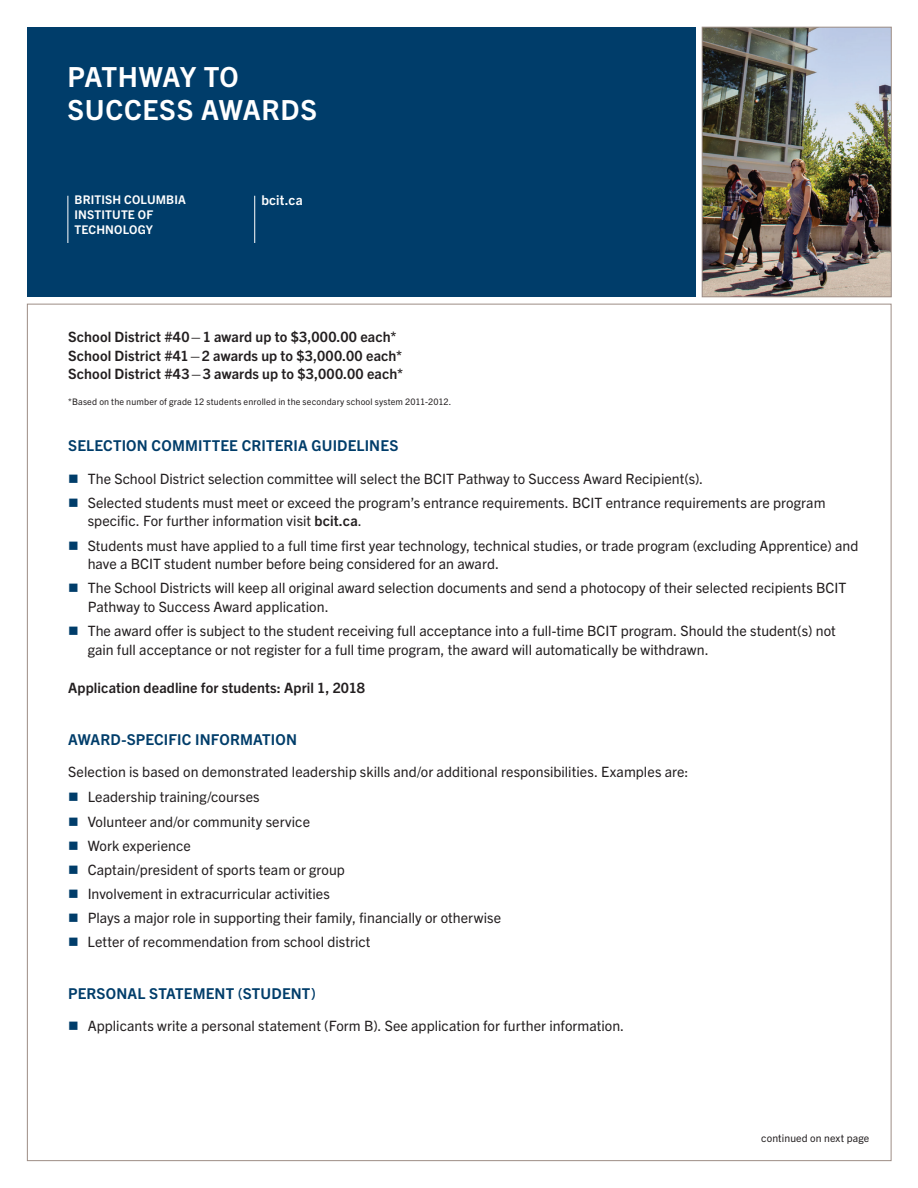
<style>
.page{position:relative;width:918px;height:1188px;background:#fff}
.page>*{position:absolute;margin:0;border:0;box-sizing:border-box;transform-origin:0 0}
.t1{font:700 27.75px/33px "Trade Gothic Next LT Pro";letter-spacing:.025em;color:#fff}
.t2{font:700 15px "Trade Gothic Next LT Pro";letter-spacing:.01em;color:#003d6a}
.t3{font:14.25px/24.2px "Trade Gothic Next LT Pro";letter-spacing:.005em;color:#231f20}
.t4{font:700 14.25px/18.8px "Trade Gothic Next LT Pro";letter-spacing:.005em;color:#231f20}
.t5{font:700 13.5px "Trade Gothic Next LT Pro";letter-spacing:.015em;color:#fff}
.t6{font:700 12px/15px "Trade Gothic Next LT Pro";letter-spacing:.015em;color:#fff}
.t7{font:10.5px "Trade Gothic Next LT Pro";letter-spacing:.015em;color:#231f20}
.t8{font:9px "Trade Gothic Next LT Pro";letter-spacing:.02em;color:#231f20}
.s1{font-weight:700}
</style>
<div class="page">
<div style="left:27px;top:27px;width:668px;height:270px;background:#003d6a"></div>
<img style="left:704px;top:29px;width:185px;height:266px">
<hr style="left:254px;top:196px;width:1px;height:47px;background:#fff">
<hr style="left:68px;top:196px;width:1px;height:47px;background:#fff">
<div style="left:702px;top:27px;width:189px;height:270px;border:1px solid #9d8d85"></div>
<h1 class="t1" style="left:68px;top:59px;width:251px">PATHWAY TO<br>SUCCESS AWARDS</h1>
<p class="t6" style="left:75px;top:192px;width:113px">BRITISH COLUMBIA<br>INSTITUTE OF<br>TECHNOLOGY</p>
<p class="t5" style="left:261px;top:191px;width:43px">bcit.ca</p>
<p class="t4" style="left:68px;top:326px;width:336px">School District #40–1 award up to $3,000.00 each*<br>School District #41–2 awards up to $3,000.00 each*<br>School District #43–3 awards up to $3,000.00 each*</p>
<p class="t8" style="left:68px;top:395px;width:385px">*Based on the number of grade 12 students enrolled in the secondary school system 2011-2012.</p>
<p class="t2" style="left:68px;top:435px;width:332px">SELECTION COMMITTEE CRITERIA GUIDELINES</p>
<p class="t3" style="left:88px;top:465px;width:739px">The School District selection committee will select the BCIT Pathway to Success Award Recipient(s).<br>Selected students must meet or exceed the program’s entrance requirements. BCIT entrance requirements are program</p>
<p class="t3" style="left:88px;top:508px;width:772px">specific. For further information visit <span class="s1">bcit.ca</span>.<br>Students must have applied to a full time first year technology, technical studies, or trade program (excluding Apprentice) and</p>
<p class="t3" style="left:88px;top:551px;width:760px">have a BCIT student number before being considered for an award.<br>The School Districts will keep all original award selection documents and send a photocopy of their selected recipients BCIT</p>
<p class="t3" style="left:88px;top:594px;width:750px">Pathway to Success Award application.<br>The award offer is subject to the student receiving full acceptance into a full-time BCIT program. Should the student(s) not</p>
<p class="t3" style="left:88px;top:637px;width:623px">gain full acceptance or not register for a full time program, the award will automatically be withdrawn.</p>
<p class="t4" style="left:68px;top:677px;width:298px">Application deadline for students: April 1, 2018</p>
<p class="t2" style="left:68px;top:729px;width:230px">AWARD-SPECIFIC INFORMATION</p>
<p class="t3" style="left:88px;top:758px;width:602px;line-height:25.5px;text-indent:-19px">Selection is based on demonstrated leadership skills and/or additional responsibilities. Examples are:<br>Leadership training/courses</p>
<p class="t3" style="left:88px;top:808px;width:415px">Volunteer and/or community service<br>Work experience<br>Captain/president of sports team or group<br>Involvement in extracurricular activities<br>Plays a major role in supporting their family, financially or otherwise Letter of recommendation from school district</p>
<p class="t2" style="left:68px;top:983px;width:249px">PERSONAL STATEMENT (STUDENT)</p>
<p class="t3" style="left:88px;top:1013px;width:538px">Applicants write a personal statement (Form B). See application for further information.</p>
<p class="t7" style="left:761px;top:1131px;width:110px">continued on next page</p>
</div>
